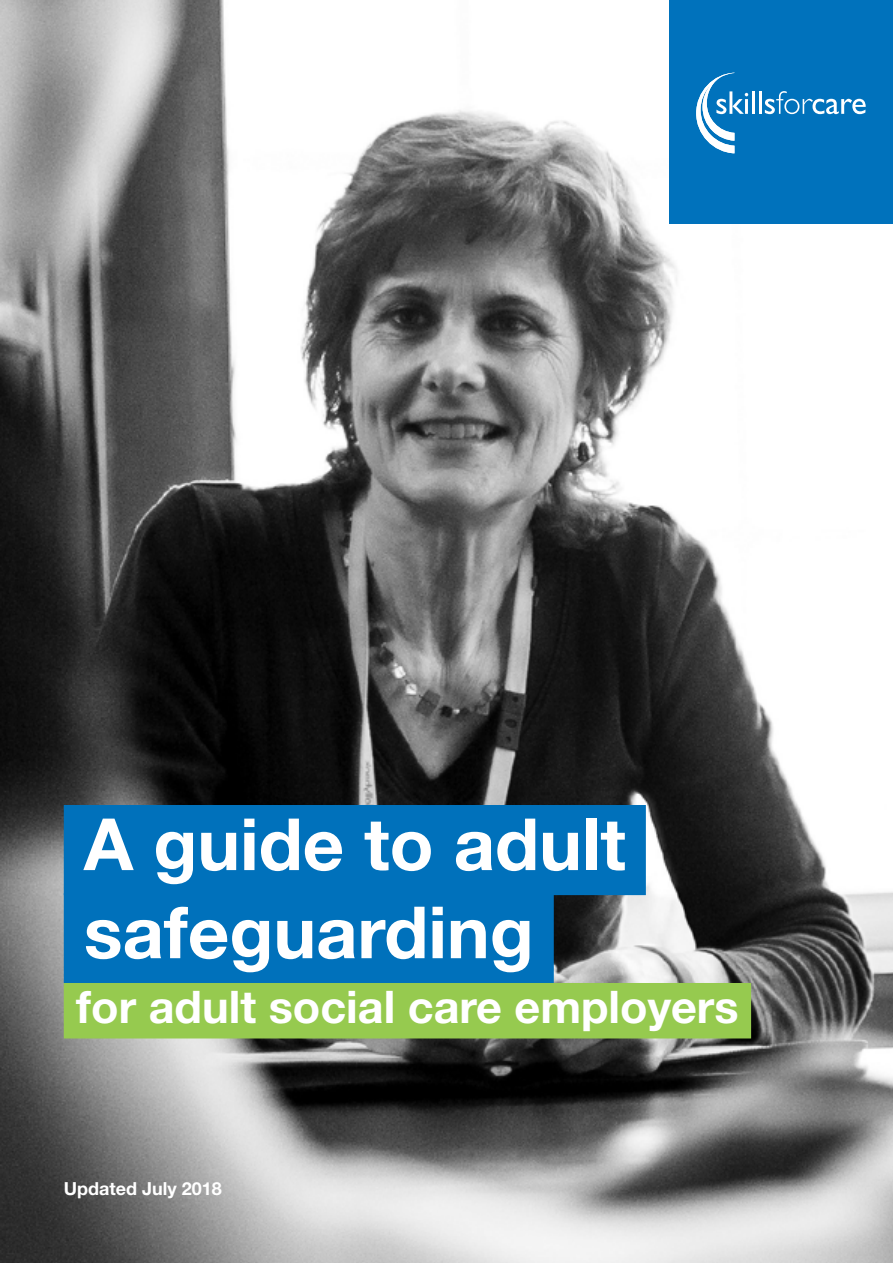
<style>
.page{position:relative;width:893px;height:1263px;background:#fff}
.page>*{position:absolute;margin:0;border:0;box-sizing:border-box;transform-origin:0 0}
.t1{font:700 72.15px/88.1px "Helvetica Neue LT Std";color:#fff}
.t2{font:700 45px "Helvetica Neue LT Std";color:#fff}
.t3{font:700 18px "Helvetica Neue LT Std";color:#fff}
</style>
<div class="page">
<img style="left:0;top:0;width:893px;height:1263px">
<div style="left:64px;top:805px;width:582px;height:90px;background:#0071bb"></div>
<div style="left:64px;top:893px;width:490px;height:90px;background:#0071bb"></div>
<div style="left:64px;top:983px;width:687px;height:55px;background:#96ca4f"></div>
<div style="left:670px;top:0;width:223px;height:223px;background:#0072bc"></div>
<svg style="left:696px;top:73px;width:52px;height:80px"></svg>
<hr style="left:752px;top:91px;width:3px;height:23px;background:#fff">
<hr style="left:759px;top:91px;width:3px;height:23px;background:#fff">
<svg style="left:765px;top:91px;width:101px;height:23px"></svg>
<h1 class="t1" style="left:84px;top:799px;width:543px">A guide to adult safeguarding</h1>
<p class="t2" style="left:76px;top:979px;width:664px">for adult social care employers</p>
<p class="t3" style="left:64px;top:1177px;width:160px">Updated July 2018</p>
</div>
